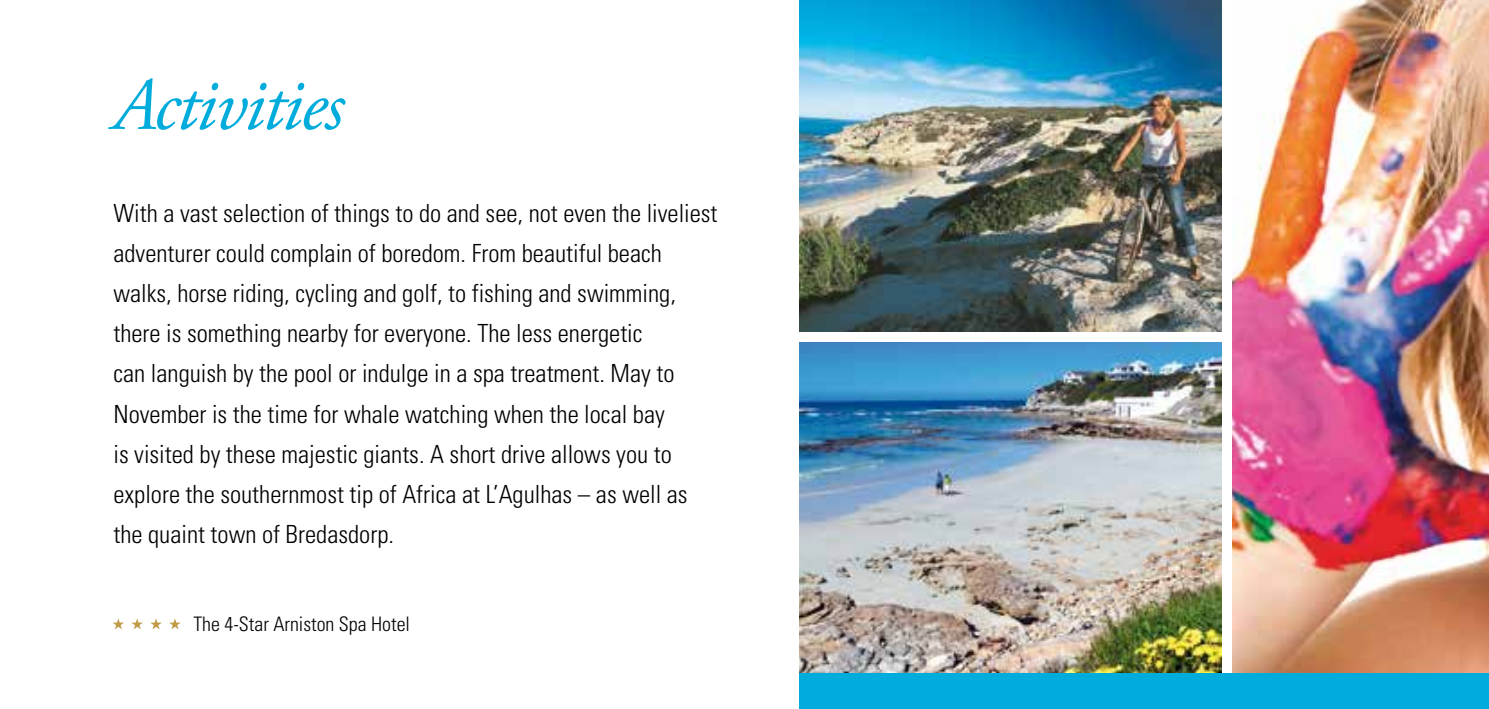
<style>
.page{position:relative;width:1489px;height:709px;background:#fff}
.page>*{position:absolute;margin:0;border:0;box-sizing:border-box;transform-origin:0 0}
.t1{font:italic 75px "Adobe Garamond Pro";letter-spacing:-.03em;color:#00acdc}
.t2{font:300 condensed 25px/40px "Univers";color:#000}
.t3{font:300 condensed 20px "Univers";color:#000}
</style>
<div class="page">
<img style="left:1232px;top:0;width:256px;height:673px">
<img style="left:799px;top:0;width:422px;height:331px">
<img style="left:799px;top:342px;width:422px;height:331px">
<svg style="left:150px;top:618px;width:12px;height:11px"></svg>
<svg style="left:169px;top:618px;width:12px;height:11px"></svg>
<svg style="left:112px;top:618px;width:12px;height:11px"></svg>
<svg style="left:131px;top:618px;width:12px;height:11px"></svg>
<div style="left:799px;top:673px;width:689px;height:36px;background:#00acdc"></div>
<h1 class="t1" style="left:112px;top:60px;width:233px">Activities</h1>
<p class="t2" style="left:113px;top:194px;width:605px">With a vast selection of things to do and see, not even the liveliest adventurer could complain of boredom. From beautiful beach walks, horse riding, cycling and golf, to fishing and swimming, there is something nearby for everyone. The less energetic<br>can languish by the pool or indulge in a spa treatment. May to November is the time for whale watching when the local bay<br>is visited by these majestic giants. A short drive allows you to explore the southernmost tip of Africa at L’Agulhas – as well as the quaint town of Bredasdorp.</p>
<p class="t3" style="left:193px;top:611px;width:218px">The 4-Star Arniston Spa Hotel</p>
</div>
